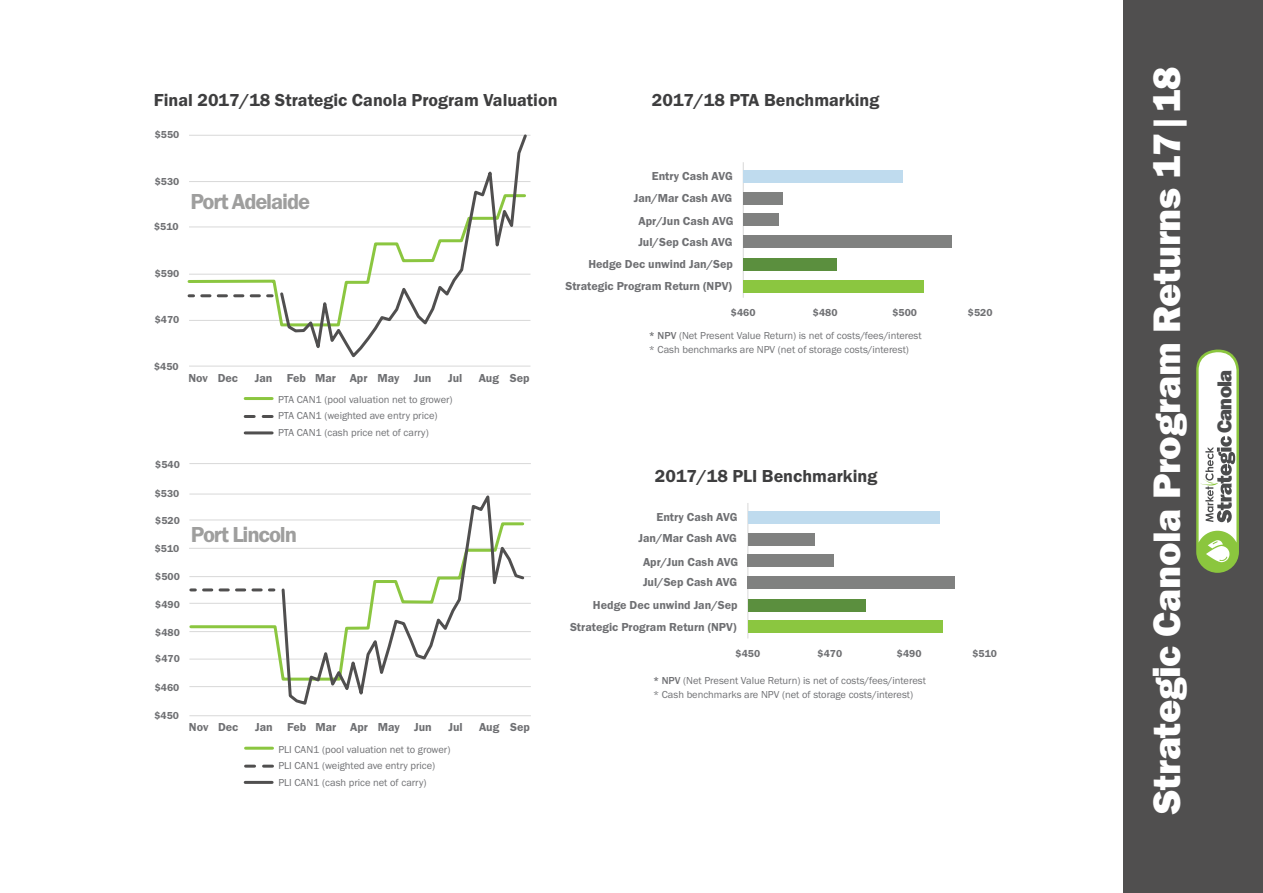
<style>
.page{position:relative;width:1263px;height:893px;background:#fff}
.page>*{position:absolute;margin:0;border:0;box-sizing:border-box;transform-origin:0 0}
.t1{font:39.75px "Franklin Gothic URW Hea";letter-spacing:-.01em;color:#fff}
.t2{font:22.5px "Franklin Gothic URW Dem";letter-spacing:-.05em;color:rgb(61 61 60/.5)}
.t3{font:800 20.25px "Franklin Gothic";letter-spacing:-.035em;color:#4b4c4d}
.t4{font:18px "Franklin Gothic URW Dem";color:#3e3e3f}
.t5{font:12px/21.9px "Franklin Gothic URW Dem";color:#6f7073;text-align:right}
.t6{font:10.5px/16.6px "Franklin Gothic URW Boo";color:#6f7073}
.t7{font:10.5px "Franklin Gothic URW Dem";color:#6f7073}
.s1{font-family:"Franklin Gothic URW";font-weight:500}
</style>
<div class="page">
<div style="left:1123px;top:0;width:140px;height:893px;background:#504f4f"></div>
<svg style="left:1196px;top:350px;width:43px;height:223px;background:#cbd7bc"></svg>
<img style="left:1204px;top:539px;width:27px;height:25px">
<hr style="left:743px;top:162px;width:1px;height:136px;background:#d8d8d8">
<div style="left:743px;top:280px;width:181px;height:12px;background:#8bc640"></div>
<div style="left:743px;top:258px;width:94px;height:13px;background:#5b8f3e"></div>
<div style="left:743px;top:193px;width:40px;height:12px;background:#808180"></div>
<div style="left:743px;top:170px;width:160px;height:13px;background:#bfdbee"></div>
<div style="left:743px;top:235px;width:209px;height:13px;background:#808180"></div>
<div style="left:743px;top:214px;width:36px;height:12px;background:#808180"></div>
<hr style="left:245px;top:431px;width:27px;height:3px;background:#504f4f">
<hr style="left:245px;top:781px;width:27px;height:3px;background:#504f4f">
<hr style="left:189px;top:366px;width:341px;height:1px;background:#d8d8d8">
<hr style="left:189px;top:320px;width:341px;height:1px;background:#d8d8d8">
<hr style="left:189px;top:274px;width:341px;height:1px;background:#d8d8d8">
<hr style="left:189px;top:227px;width:341px;height:1px;background:#d8d8d8">
<hr style="left:189px;top:181px;width:341px;height:1px;background:#d8d8d8">
<hr style="left:189px;top:135px;width:341px;height:1px;background:#d8d8d8">
<hr style="left:245px;top:397px;width:27px;height:3px;background:#8bc640">
<svg style="left:245px;top:415px;width:27px;height:3px"></svg>
<svg style="left:187px;top:226px;width:91px;height:86px"></svg>
<svg style="left:278px;top:134px;width:251px;height:224px"></svg>
<hr style="left:748px;top:503px;width:1px;height:135px;background:#d8d8d8">
<div style="left:748px;top:621px;width:194px;height:12px;background:#8bc640"></div>
<div style="left:748px;top:599px;width:117px;height:12px;background:#5b8f3e"></div>
<div style="left:748px;top:533px;width:67px;height:13px;background:#808180"></div>
<div style="left:748px;top:511px;width:191px;height:12px;background:#bfdbee"></div>
<div style="left:748px;top:576px;width:207px;height:12px;background:#808180"></div>
<div style="left:748px;top:555px;width:86px;height:12px;background:#808180"></div>
<hr style="left:189px;top:715px;width:342px;height:1px;background:#d8d8d8">
<hr style="left:189px;top:686px;width:342px;height:1px;background:#d8d8d8">
<hr style="left:189px;top:659px;width:342px;height:1px;background:#d8d8d8">
<hr style="left:189px;top:631px;width:342px;height:1px;background:#d8d8d8">
<hr style="left:189px;top:603px;width:342px;height:1px;background:#d8d8d8">
<hr style="left:189px;top:576px;width:342px;height:1px;background:#d8d8d8">
<hr style="left:189px;top:548px;width:341px;height:1px;background:#d8d8d8">
<hr style="left:189px;top:520px;width:342px;height:1px;background:#d8d8d8">
<hr style="left:189px;top:494px;width:342px;height:1px;background:#d8d8d8">
<hr style="left:189px;top:463px;width:342px;height:1px;background:#d8d8d8">
<hr style="left:246px;top:747px;width:26px;height:3px;background:#8bc640">
<svg style="left:246px;top:765px;width:26px;height:3px"></svg>
<svg style="left:189px;top:576px;width:91px;height:92px"></svg>
<svg style="left:280px;top:493px;width:246px;height:212px"></svg>
<h3 class="t4" style="left:154px;top:89px;width:405px">Final 2017/18 Strategic Canola Program Valuation</h3>
<p class="t7" style="left:155px;top:128px;width:26px">$550</p>
<h3 class="t4" style="left:652px;top:89px;width:229px">2017/18 PTA Benchmarking</h3>
<p class="t7" style="left:155px;top:175px;width:26px">$530</p>
<p class="t7" style="left:154px;top:220px;width:26px">$510</p>
<h2 class="t2" style="left:190px;top:187px;width:121px">Port Adelaide</h2>
<p class="t7" style="left:155px;top:267px;width:26px">$590</p>
<p class="t7" style="left:155px;top:313px;width:26px">$470</p>
<p class="t7" style="left:154px;top:360px;width:26px">$450</p>
<p class="t7" style="left:155px;top:458px;width:26px">$540</p>
<p class="t7" style="left:155px;top:487px;width:26px">$530</p>
<p class="t7" style="left:155px;top:514px;width:26px">$520</p>
<p class="t7" style="left:155px;top:542px;width:26px">$510</p>
<p class="t7" style="left:155px;top:570px;width:26px">$500</p>
<p class="t7" style="left:155px;top:598px;width:26px">$490</p>
<p class="t7" style="left:155px;top:626px;width:26px">$480</p>
<p class="t7" style="left:155px;top:652px;width:26px">$470</p>
<p class="t7" style="left:155px;top:681px;width:26px">$460</p>
<p class="t7" style="left:154px;top:709px;width:26px">$450</p>
<p class="t5" style="left:189px;top:366px;width:21px">Nov</p>
<p class="t5" style="left:218px;top:366px;width:22px">Dec</p>
<p class="t5" style="left:255px;top:366px;width:178px">Jan Feb Mar Apr May Jun</p>
<p class="t5" style="left:448px;top:366px;width:16px">Jul</p>
<p class="t5" style="left:479px;top:366px;width:53px">Aug Sep</p>
<p class="t6" style="left:278px;top:391px;width:176px">PTA CAN1 (pool valuation net to grower)<br>PTA CAN1 (weighted ave entry price)<br>PTA CAN1 (cash price net of carry)</p>
<h2 class="t2" style="left:191px;top:520px;width:108px">Port Lincoln</h2>
<p class="t5" style="left:189px;top:716px;width:21px">Nov</p>
<p class="t5" style="left:218px;top:716px;width:22px">Dec</p>
<p class="t5" style="left:255px;top:716px;width:178px">Jan Feb Mar Apr May Jun</p>
<p class="t5" style="left:448px;top:716px;width:16px">Jul</p>
<p class="t5" style="left:479px;top:716px;width:53px">Aug Sep</p>
<p class="t6" style="left:278px;top:740px;width:174px">PLI CAN1 (pool valuation net to grower)<br>PLI CAN1 (weighted ave entry price)<br>PLI CAN1 (cash price net of carry)</p>
<p class="t5" style="left:634px;top:165px;width:100px">Entry Cash AVG<br>Jan/Mar Cash AVG</p>
<p class="t5" style="left:638px;top:211px;width:97px;line-height:20.4px;text-align:left">Apr/Jun Cash AVG<br>Jul/Sep Cash AVG</p>
<p class="t5" style="left:565px;top:253px;width:169px">Hedge Dec unwind Jan/Sep<br>Strategic Program Return (NPV)</p>
<p class="t7" style="left:731px;top:306px;width:26px">$460</p>
<p class="t7" style="left:813px;top:306px;width:26px">$480</p>
<p class="t7" style="left:892px;top:306px;width:26px">$500</p>
<p class="t7" style="left:968px;top:306px;width:26px">$520</p>
<p class="t6" style="left:649px;top:327px;width:274px"><span class="s1">* NPV</span> (Net Present Value Return) is net of costs/fees/interest</p>
<p class="t6" style="left:649px;top:341px;width:262px">* Cash benchmarks are NPV (net of storage costs/interest)</p>
<h3 class="t4" style="left:655px;top:465px;width:224px">2017/18 PLI Benchmarking</h3>
<p class="t5" style="left:638px;top:505px;width:100px">Entry Cash AVG<br>Jan/Mar Cash AVG</p>
<p class="t5" style="left:643px;top:551px;width:97px;line-height:20.4px;text-align:left">Apr/Jun Cash AVG<br>Jul/Sep Cash AVG</p>
<p class="t5" style="left:570px;top:593px;width:169px">Hedge Dec unwind Jan/Sep<br>Strategic Program Return (NPV)</p>
<p class="t7" style="left:735px;top:647px;width:26px">$450</p>
<p class="t7" style="left:817px;top:647px;width:26px">$470</p>
<p class="t7" style="left:897px;top:647px;width:26px">$490</p>
<p class="t7" style="left:972px;top:647px;width:26px">$510</p>
<p class="t6" style="left:653px;top:672px;width:274px"><span class="s1">* NPV</span> (Net Present Value Return) is net of costs/fees/interest</p>
<p class="t6" style="left:653px;top:686px;width:262px">* Cash benchmarks are NPV (net of storage costs/interest)</p>
<h1 class="t1" style="left:1141px;top:814px;width:748px;rotate:-90deg">Strategic Canola Program Returns 17|18</h1>
<h3 class="t3" style="left:1213px;top:433px;width:65px;rotate:-90deg">Canola</h3>
</div>
